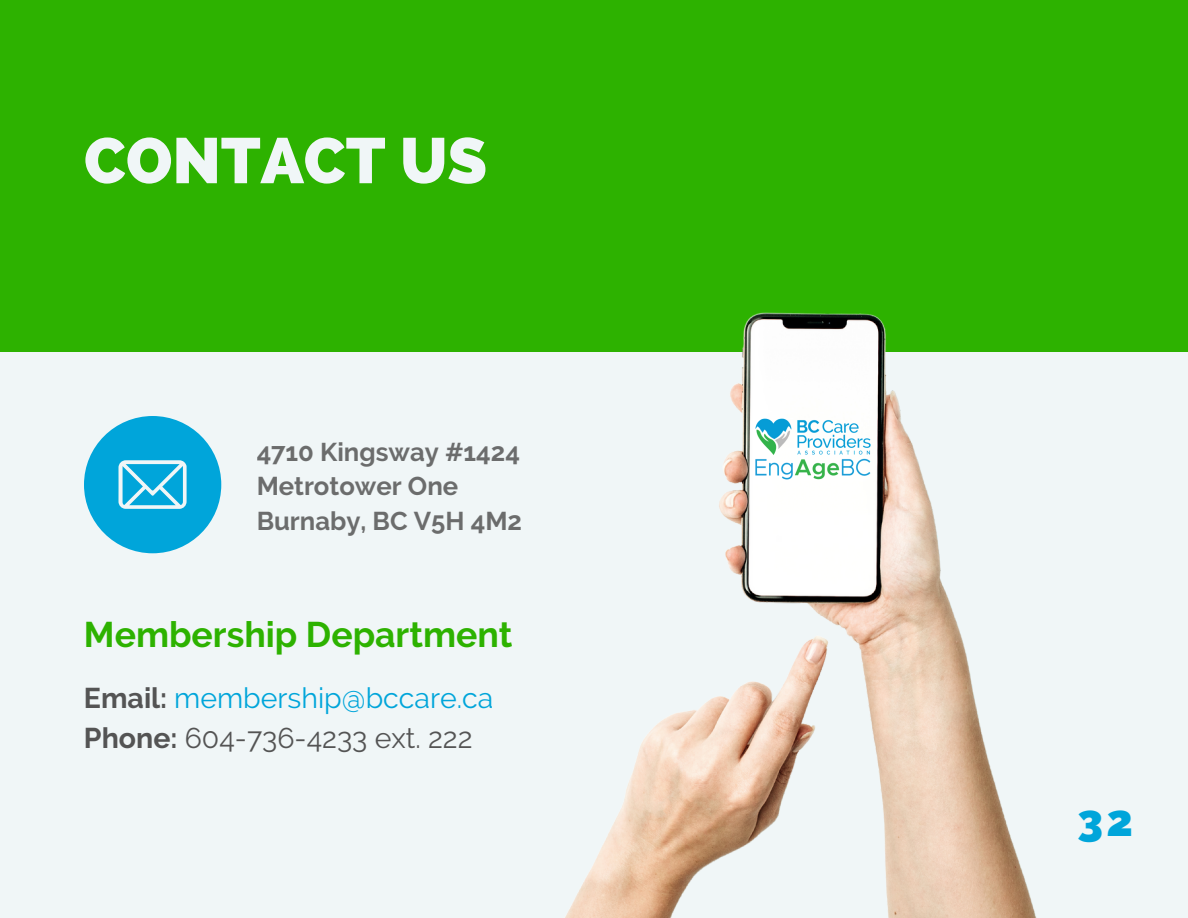
<style>
.page{position:relative;width:1188px;height:918px;background:#f0f6f7}
.page>*{position:absolute;margin:0;border:0;box-sizing:border-box;transform-origin:0 0}
.t1{font:800 64.05px "Raleway";color:#f0f6f7}
.t2{font:800 44.25px "Raleway";color:#00a5da}
.t3{font:700 35.55px "Raleway";color:#2db200}
.t4{font:28.5px/39.3px "Raleway";color:#00a5da}
.t5{font:700 25.65px/35px "Raleway";color:#545454}
.s1{font-weight:700;color:#545454}
.s2{color:#545454}
</style>
<div class="page">
<div style="left:0;top:0;width:1188px;height:352px;background:#2db200"></div>
<div style="left:84px;top:416px;width:137px;height:137px;background:#00a5da;border-radius:50%"></div>
<svg style="left:118px;top:460px;width:69px;height:49px"></svg>
<img style="left:565px;top:312px;width:472px;height:606px">
<img style="left:754px;top:417px;width:117px;height:64px">
<h1 class="t1" style="left:84px;top:123px;width:405px">CONTACT US</h1>
<p class="t5" style="left:257px;top:434px;width:267px">4710 Kingsway #1424<br>Metrotower One<br>Burnaby, BC V5H 4M2</p>
<p class="t3" style="left:84px;top:614px;width:430px">Membership Department</p>
<p class="t4" style="left:84px;top:679px;width:411px"><span class="s1">Email:</span> membership@bccare.ca<br><span class="s1">Phone:</span> <span class="s2">604-736-4233 ext. 222</span></p>
<h2 class="t2" style="left:1077px;top:794px;width:57px">32</h2>
</div>
